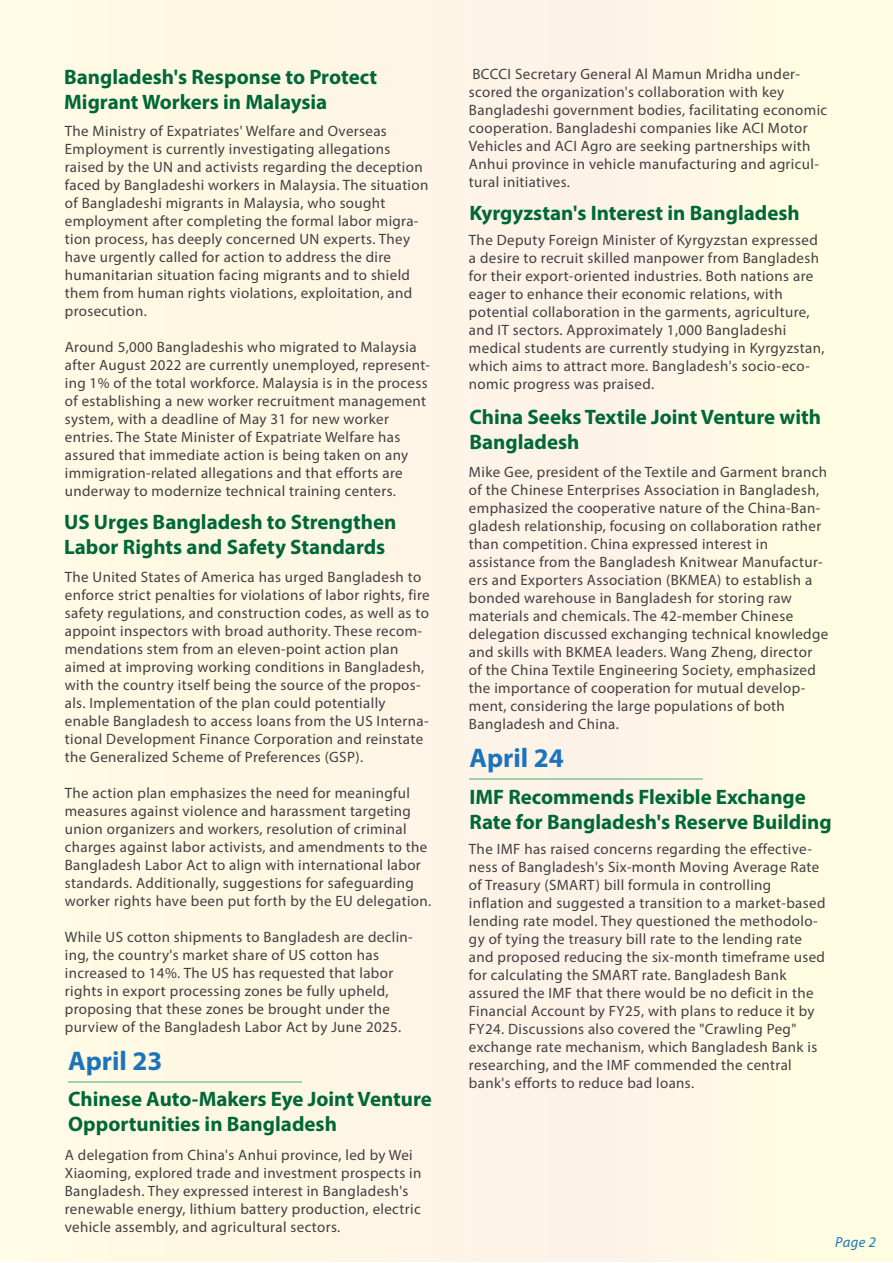
<style>
.page{position:relative;width:893px;height:1263px;background:#fff}
.page>*{position:absolute;margin:0;border:0;box-sizing:border-box;transform-origin:0 0}
.t1{font:700 27px "Myriad Pro";color:#1c75bc}
.t2{font:700 21px/25.2px "Myriad Pro";color:#006838}
.t3{font:15px/18px "Myriad Pro";letter-spacing:.025em;color:#414042}
.t4{font:italic 14.7px "Myriad Pro";color:#1c75bc}
</style>
<div class="page">
<div style="left:0;top:0;width:892px;height:1262px;background:#fef8e5"></div>
<hr style="left:469px;top:778px;width:234px;height:2px;background:#009444">
<hr style="left:68px;top:1081px;width:233px;height:1px;background:#009444">
<h2 class="t2" style="left:64px;top:64px;width:315px">Bangladesh's Response to Protect<br>Migrant Workers in Malaysia</h2>
<p class="t3" style="left:65px;top:122px;width:365px">The Ministry of Expatriates' Welfare and Overseas Employment is currently investigating allegations raised by the UN and activists regarding the deception faced by Bangladeshi workers in Malaysia. The situation of Bangladeshi migrants in Malaysia, who sought employment after completing the formal labor migra&shy;tion process, has deeply concerned UN experts. They have urgently called for action to address the dire humanitarian situation facing migrants and to shield them from human rights violations, exploitation, and prosecution.</p>
<p class="t3" style="left:65px;top:338px;width:367px">Around 5,000 Bangladeshis who migrated to Malaysia after August 2022 are currently unemployed, represent&shy;ing 1% of the total workforce. Malaysia is in the process of establishing a new worker recruitment management system, with a deadline of May 31 for new worker entries. The State Minister of Expatriate Welfare has assured that immediate action is being taken on any immigration-related allegations and that efforts are underway to modernize technical training centers.</p>
<h2 class="t2" style="left:64px;top:509px;width:334px">US Urges Bangladesh to Strengthen<br>Labor Rights and Safety Standards</h2>
<p class="t3" style="left:65px;top:567px;width:366px">The United States of America has urged Bangladesh to enforce strict penalties for violations of labor rights, fire safety regulations, and construction codes, as well as to appoint inspectors with broad authority. These recom&shy;mendations stem from an eleven-point action plan aimed at improving working conditions in Bangladesh, with the country itself being the source of the propos&shy;als. Implementation of the plan could potentially enable Bangladesh to access loans from the US Interna&shy;tional Development Finance Corporation and reinstate the Generalized Scheme of Preferences (GSP).</p>
<p class="t3" style="left:65px;top:783px;width:368px">The action plan emphasizes the need for meaningful measures against violence and harassment targeting union organizers and workers, resolution of criminal charges against labor activists, and amendments to the Bangladesh Labor Act to align with international labor standards. Additionally, suggestions for safeguarding worker rights have been put forth by the EU delegation.</p>
<p class="t3" style="left:65px;top:927px;width:350px">While US cotton shipments to Bangladesh are declin&shy;ing, the country's market share of US cotton has increased to 14%. The US has requested that labor rights in export processing zones be fully upheld, proposing that these zones be brought under the purview of the Bangladesh Labor Act by June 2025.</p>
<h1 class="t1" style="left:68px;top:1043px;width:96px">April 23</h1>
<h2 class="t2" style="left:68px;top:1086px;width:365px">Chinese Auto-Makers Eye Joint Venture<br>Opportunities in Bangladesh</h2>
<p class="t3" style="left:65px;top:1145px;width:358px">A delegation from China's Anhui province, led by Wei Xiaoming, explored trade and investment prospects in Bangladesh. They expressed interest in Bangladesh's renewable energy, lithium battery production, electric vehicle assembly, and agricultural sectors.</p>
<p class="t3" style="left:469px;top:65px;width:360px">BCCCI Secretary General Al Mamun Mridha under&shy;scored the organization's collaboration with key Bangladeshi government bodies, facilitating economic cooperation. Bangladeshi companies like ACI Motor Vehicles and ACI Agro are seeking partnerships with Anhui province in vehicle manufacturing and agricul&shy;tural initiatives.</p>
<h2 class="t2" style="left:469px;top:200px;width:332px">Kyrgyzstan's Interest in Bangladesh</h2>
<p class="t3" style="left:469px;top:231px;width:357px">The Deputy Foreign Minister of Kyrgyzstan expressed a desire to recruit skilled manpower from Bangladesh for their export-oriented industries. Both nations are eager to enhance their economic relations, with potential collaboration in the garments, agriculture, and IT sectors. Approximately 1,000 Bangladeshi medical students are currently studying in Kyrgyzstan, which aims to attract more. Bangladesh's socio-eco&shy;nomic progress was praised.</p>
<h2 class="t2" style="left:469px;top:403px;width:353px">China Seeks Textile Joint Venture with<br>Bangladesh</h2>
<p class="t3" style="left:469px;top:463px;width:361px">Mike Gee, president of the Textile and Garment branch of the Chinese Enterprises Association in Bangladesh, emphasized the cooperative nature of the China-Ban&shy;gladesh relationship, focusing on collaboration rather than competition. China expressed interest in assistance from the Bangladesh Knitwear Manufactur&shy;ers and Exporters Association (BKMEA) to establish a bonded warehouse in Bangladesh for storing raw materials and chemicals. The 42-member Chinese delegation discussed exchanging technical knowledge and skills with BKMEA leaders. Wang Zheng, director of the China Textile Engineering Society, emphasized the importance of cooperation for mutual develop&shy;ment, considering the large populations of both Bangladesh and China.</p>
<h1 class="t1" style="left:469px;top:740px;width:96px">April 24</h1>
<h2 class="t2" style="left:469px;top:783px;width:364px">IMF Recommends Flexible Exchange<br>Rate for Bangladesh's Reserve Building</h2>
<p class="t3" style="left:469px;top:839px;width:358px">The IMF has raised concerns regarding the effective&shy;ness of Bangladesh's Six-month Moving Average Rate of Treasury (SMART) bill formula in controlling inflation and suggested a transition to a market-based lending rate model. They questioned the methodolo&shy;gy of tying the treasury bill rate to the lending rate and proposed reducing the six-month timeframe used for calculating the SMART rate. Bangladesh Bank assured the IMF that there would be no deficit in the Financial Account by FY25, with plans to reduce it by FY24. Discussions also covered the "Crawling Peg" exchange rate mechanism, which Bangladesh Bank is researching, and the IMF commended the central bank's efforts to reduce bad loans.</p>
<p class="t4" style="left:835px;top:1233px;width:42px">Page 2</p>
</div>
